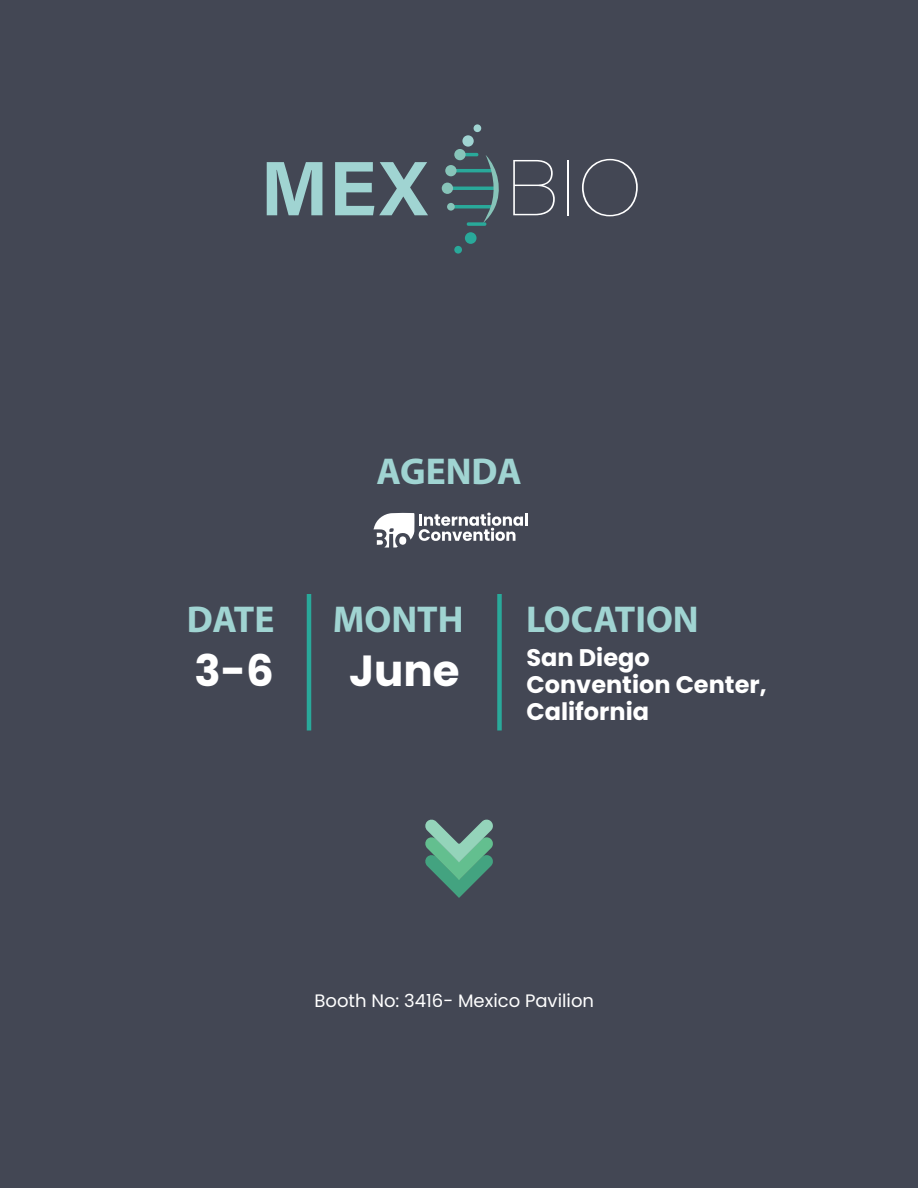
<style>
.page{position:relative;width:918px;height:1188px;background:#434754}
.page>*{position:absolute;margin:0;border:0;box-sizing:border-box;transform-origin:0 0}
.t1{font:700 43.5px "Poppins";color:#fff}
.t2{font:700 37.5px "Myriad Pro";color:#a0d4d2}
.t3{font:700 24px/27px "Poppins";color:#fff}
.t4{font:18px "Poppins";color:#fff}
</style>
<div class="page">
<svg style="left:267px;top:162px;width:55px;height:53px"></svg>
<svg style="left:335px;top:162px;width:93px;height:53px"></svg>
<svg style="left:513px;top:160px;width:42px;height:55px"></svg>
<hr style="left:567px;top:160px;width:2px;height:55px;background:#fff">
<svg style="left:582px;top:159px;width:56px;height:57px"></svg>
<div style="left:474px;top:124px;width:7px;height:8px;background:#a0d4d2;border-radius:50%"></div>
<div style="left:462px;top:135px;width:12px;height:12px;background:#a0d4d2;border-radius:50%"></div>
<div style="left:454px;top:149px;width:12px;height:11px;background:#87c4b9;border-radius:50%"></div>
<div style="left:442px;top:183px;width:11px;height:11px;background:#87c4b9;border-radius:50%"></div>
<svg style="left:445px;top:153px;width:54px;height:73px"></svg>
<div style="left:454px;top:246px;width:8px;height:8px;background:#29a99a;border-radius:50%"></div>
<div style="left:465px;top:232px;width:12px;height:12px;background:#29a99a;border-radius:50%"></div>
<svg style="left:374px;top:513px;width:154px;height:35px"></svg>
<hr style="left:307px;top:594px;width:4px;height:136px;background:#29a99a">
<div style="left:497px;top:594px;width:5px;height:136px;background:#29a99a"></div>
<svg style="left:425px;top:819px;width:68px;height:79px"></svg>
<h2 class="t2" style="left:376px;top:457px;width:147px">AGENDA</h2>
<h2 class="t2" style="left:187px;top:605px;width:89px">DATE</h2>
<h2 class="t2" style="left:333px;top:605px;width:132px">MONTH</h2>
<h2 class="t2" style="left:526px;top:605px;width:174px">LOCATION</h2>
<p class="t3" style="left:527px;top:646px;width:242px">San Diego<br>Convention Center,<br>California</p>
<h1 class="t1" style="left:195px;top:651px;width:81px">3-6</h1>
<h1 class="t1" style="left:349px;top:651px;width:112px">June</h1>
<p class="t4" style="left:314px;top:993px;width:281px">Booth No: 3416- Mexico Pavilion</p>
</div>
